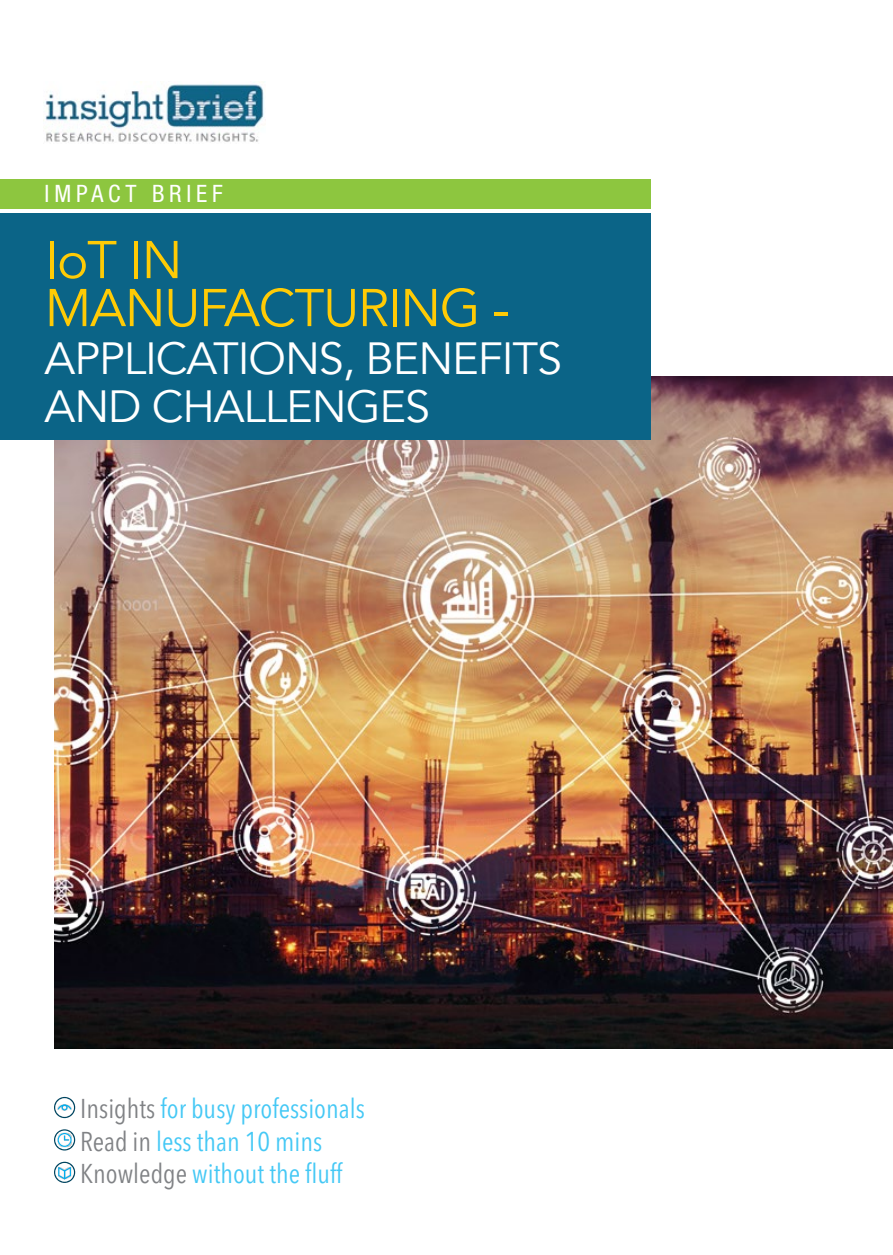
<style>
.page{position:relative;width:893px;height:1255px;background:#fff}
.page>*{position:absolute;margin:0;border:0;box-sizing:border-box;transform-origin:0 0}
.t1{font:52.5px/48px "Avenir";letter-spacing:-.025em;color:#ffcb05}
.t2{font:45px/48px "Avenir";letter-spacing:-.025em;color:#fff}
.t3{font:condensed 27px/32.4px "Avenir Next LT Pro";color:#44c8f5}
.t4{font:condensed 24px "Helvetica Neue LT Std";letter-spacing:.2em;color:#fff}
.s1{color:#808285}
</style>
<div class="page">
<img style="left:54px;top:376px;width:839px;height:672px">
<div style="left:0;top:213px;width:651px;height:226px;background:#0b6487"></div>
<div style="left:0;top:179px;width:651px;height:30px;background:#8dc63f"></div>
<img style="left:43px;top:81px;width:223px;height:61px">
<svg style="left:54px;top:1096px;width:21px;height:22px"></svg>
<svg style="left:54px;top:1129px;width:21px;height:21px"></svg>
<svg style="left:54px;top:1161px;width:21px;height:21px"></svg>
<p class="t4" style="left:45px;top:180px;width:180px">IMPACT BRIEF</p>
<h1 class="t1" style="left:45px;top:237px;width:467px">IoT IN<br>MANUFACTURING -</h1>
<h2 class="t2" style="left:45px;top:335px;width:519px">APPLICATIONS, BENEFITS<br>AND CHALLENGES</h2>
<p class="t3" style="left:80px;top:1092px;width:286px"><span class="s1">Insights</span> for busy professionals<br><span class="s1">Read in</span> less than 10 mins<br><span class="s1">Knowledge</span> without the fluff</p>
</div>
